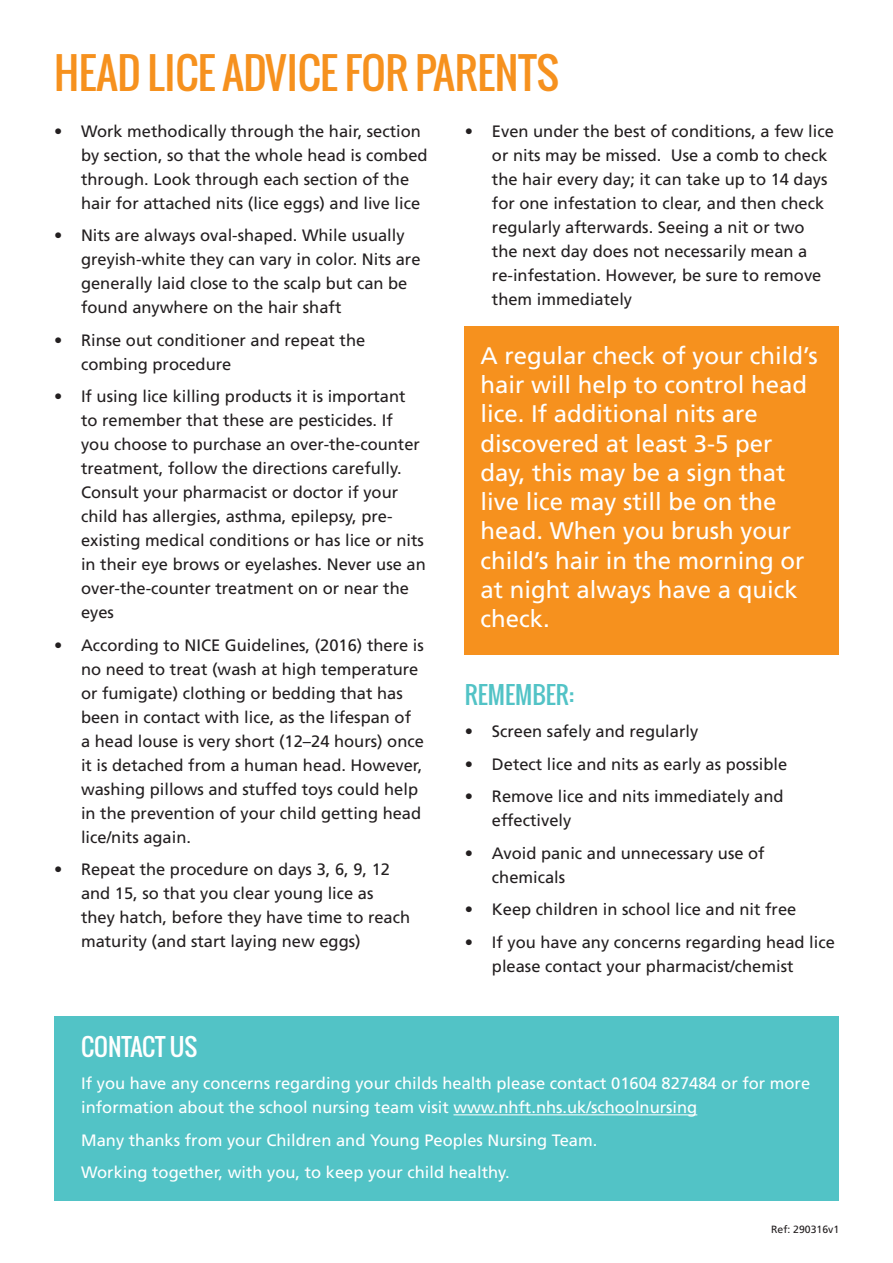
<style>
.page{position:relative;width:893px;height:1263px;background:#fff}
.page>*{position:absolute;margin:0;border:0;box-sizing:border-box;transform-origin:0 0}
.t1{font:42.15px "Oswald";letter-spacing:-.005em;color:#f6911e}
.t2{font:24px/29.2px "Frutiger LT Std";color:#fff}
.t3{font:24px "Oswald";color:#52c3c6}
.t4{font:24px "Oswald";color:#fff}
.t5{font:16.5px/24px "Frutiger LT Std";color:#231f20}
.t6{font:16.5px/24px "Frutiger LT Std";color:#fff}
.t7{font:10.5px "Frutiger LT Std";color:#231f20}
</style>
<div class="page">
<div style="left:54px;top:1016px;width:785px;height:184px;background:#52c3c6"></div>
<div style="left:465px;top:326px;width:374px;height:329px;background:#f6911e"></div>
<hr style="left:453px;top:1114px;width:244px;height:1px;background:#fff">
<p class="t1" style="left:54px;top:41px;width:507px">HEAD LICE ADVICE FOR PARENTS</p>
<p class="t5" style="left:81px;top:119px;width:348px;text-indent:-27px">• Work methodically through the hair, section by section, so that the whole head is combed through. Look through each section of the hair for attached nits (lice eggs) and live lice</p>
<p class="t5" style="left:81px;top:223px;width:341px;text-indent:-27px">• Nits are always oval-shaped. While usually greyish-white they can vary in color. Nits are generally laid close to the scalp but can be found anywhere on the hair shaft</p>
<p class="t5" style="left:81px;top:328px;width:286px;text-indent:-27px">• Rinse out conditioner and repeat the combing procedure</p>
<p class="t5" style="left:81px;top:384px;width:346px;text-indent:-27px">• If using lice killing products it is important to remember that these are pesticides. If<br>you choose to purchase an over-the-counter treatment, follow the directions carefully.<br>Consult your pharmacist or doctor if your child has allergies, asthma, epilepsy, pre&shy;existing medical conditions or has lice or nits in their eye brows or eyelashes. Never use an over-the-counter treatment on or near the eyes</p>
<p class="t5" style="left:81px;top:633px;width:344px;text-indent:-27px">• According to NICE Guidelines, (2016) there is no need to treat (wash at high temperature or fumigate) clothing or bedding that has been in contact with lice, as the lifespan of a head louse is very short (12–24 hours) once it is detached from a human head. However, washing pillows and stuffed toys could help in the prevention of your child getting head lice/nits again.</p>
<p class="t5" style="left:81px;top:857px;width:331px;text-indent:-27px">• Repeat the procedure on days 3, 6, 9, 12 and 15, so that you clear young lice as they hatch, before they have time to reach maturity (and start laying new eggs)</p>
<p class="t5" style="left:492px;top:119px;width:343px;text-indent:-27px">• Even under the best of conditions, a few lice or nits may be missed. Use a comb to check the hair every day; it can take up to 14 days for one infestation to clear, and then check regularly afterwards. Seeing a nit or two the next day does not necessarily mean a re-infestation. However, be sure to remove them immediately</p>
<p class="t2" style="left:480px;top:341px;width:339px">A regular check of your child’s hair will help to control head lice. If additional nits are discovered at least 3-5 per day, this may be a sign that live lice may still be on the head. When you brush your child’s hair in the morning or at night always have a quick check.</p>
<p class="t3" style="left:465px;top:676px;width:111px">REMEMBER:</p>
<p class="t5" style="left:465px;top:719px;width:235px">• Screen safely and regularly</p>
<p class="t5" style="left:465px;top:752px;width:324px">• Detect lice and nits as early as possible</p>
<p class="t5" style="left:492px;top:784px;width:293px;text-indent:-27px">• Remove lice and nits immediately and effectively</p>
<p class="t5" style="left:492px;top:841px;width:274px;text-indent:-27px">• Avoid panic and unnecessary use of chemicals</p>
<p class="t5" style="left:465px;top:897px;width:333px">• Keep children in school lice and nit free</p>
<p class="t5" style="left:492px;top:930px;width:344px;text-indent:-27px">• If you have any concerns regarding head lice please contact your pharmacist/chemist</p>
<p class="t4" style="left:81px;top:1028px;width:118px">CONTACT US</p>
<p class="t6" style="left:81px;top:1071px;width:730px">If you have any concerns regarding your childs health please contact 01604 827484 or for more information about the school nursing team visit www.nhft.nhs.uk/schoolnursing</p>
<p class="t6" style="left:81px;top:1128px;width:518px">Many thanks from your Children and Young Peoples Nursing Team.</p>
<p class="t6" style="left:81px;top:1160px;width:430px">Working together, with you, to keep your child healthy.</p>
<p class="t7" style="left:771px;top:1223px;width:70px">Ref: 290316v1</p>
</div>
